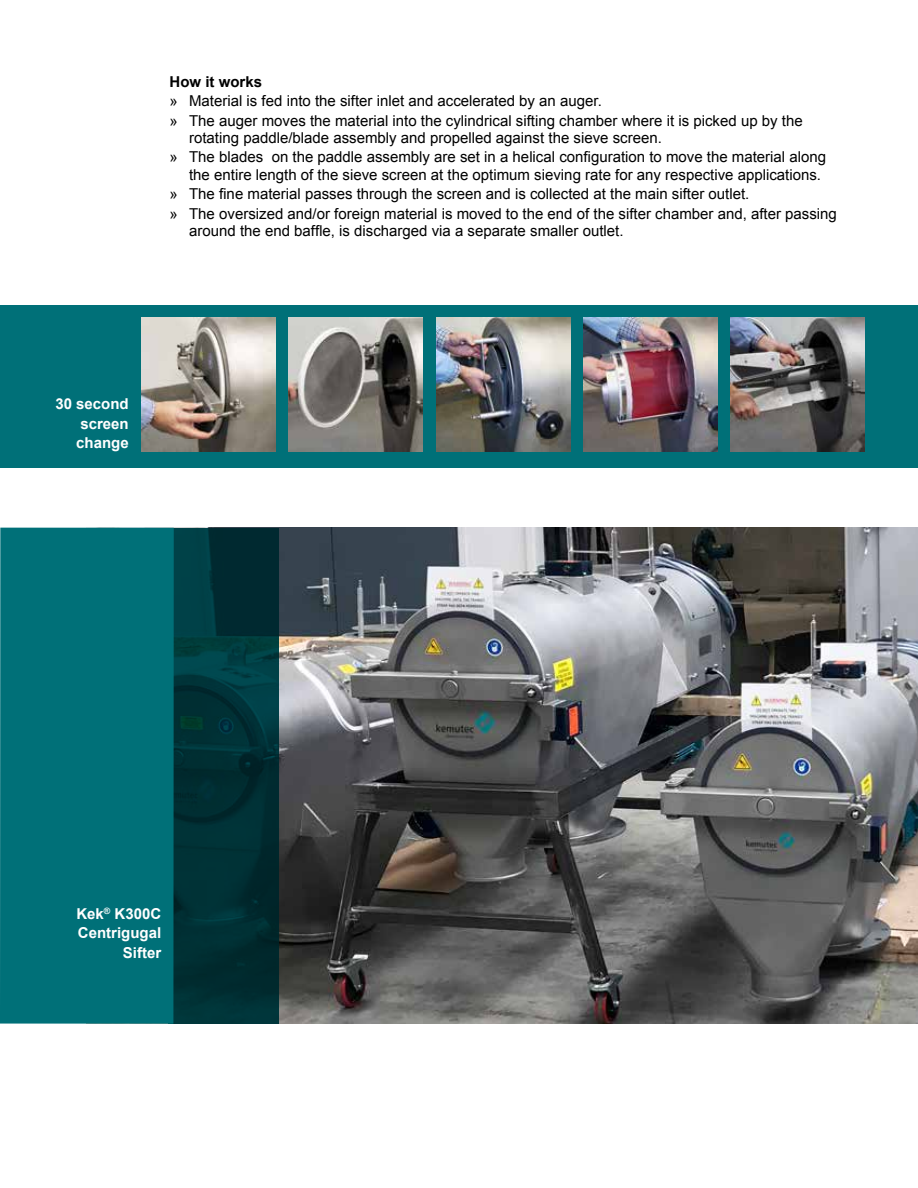
<style>
.page{position:relative;width:918px;height:1188px;background:#fff}
.page>*{position:absolute;margin:0;border:0;box-sizing:border-box;transform-origin:0 0}
.t1{font:15px/19.5px "Arial";color:#000}
.t2{font:700 15px/19.5px "Arial";color:#fff;text-align:right}
.t3{font:700 15px "Arial";color:#000}
</style>
<div class="page">
<img style="left:279px;top:528px;width:639px;height:496px">
<img style="left:0;top:305px;width:8px;height:223px">
<svg style="left:174px;top:528px;width:105px;height:496px;background:#003136"></svg>
<div style="left:0;top:528px;width:174px;height:496px;background:#007078"></div>
<div style="left:0;top:306px;width:918px;height:162px;background:#007078"></div>
<img style="left:141px;top:318px;width:134px;height:133px">
<img style="left:289px;top:318px;width:134px;height:133px">
<img style="left:436px;top:318px;width:134px;height:133px">
<img style="left:584px;top:317px;width:133px;height:134px">
<img style="left:731px;top:317px;width:134px;height:134px">
<p class="t3" style="left:170px;top:71px;width:94px">How it works</p>
<p class="t1" style="left:170px;top:91px;width:635px">» Material is fed into the sifter inlet and accelerated by an auger.<br>» The auger moves the material into the cylindrical sifting chamber where it is picked up by the</p>
<p class="t1" style="left:170px;top:128px;width:658px;text-indent:20px">rotating paddle/blade assembly and propelled against the sieve screen.<br>» The blades on the paddle assembly are set in a helical configuration to move the material along</p>
<p class="t1" style="left:170px;top:165px;width:669px;text-indent:20px">the entire length of the sieve screen at the optimum sieving rate for any respective applications.<br>» The fine material passes through the screen and is collected at the main sifter outlet.<br>» The oversized and/or foreign material is moved to the end of the sifter chamber and, after passing</p>
<p class="t1" style="left:189px;top:221px;width:436px">around the end baffle, is discharged via a separate smaller outlet.</p>
<p class="t2" style="left:76px;top:395px;width:54px;text-align:justify;text-indent:-21px">30 second screen change</p>
<p class="t2" style="left:76px;top:904px;width:86px">Kek<sup>®</sup> K300C<br>Centrigugal<br>Sifter</p>
</div>
